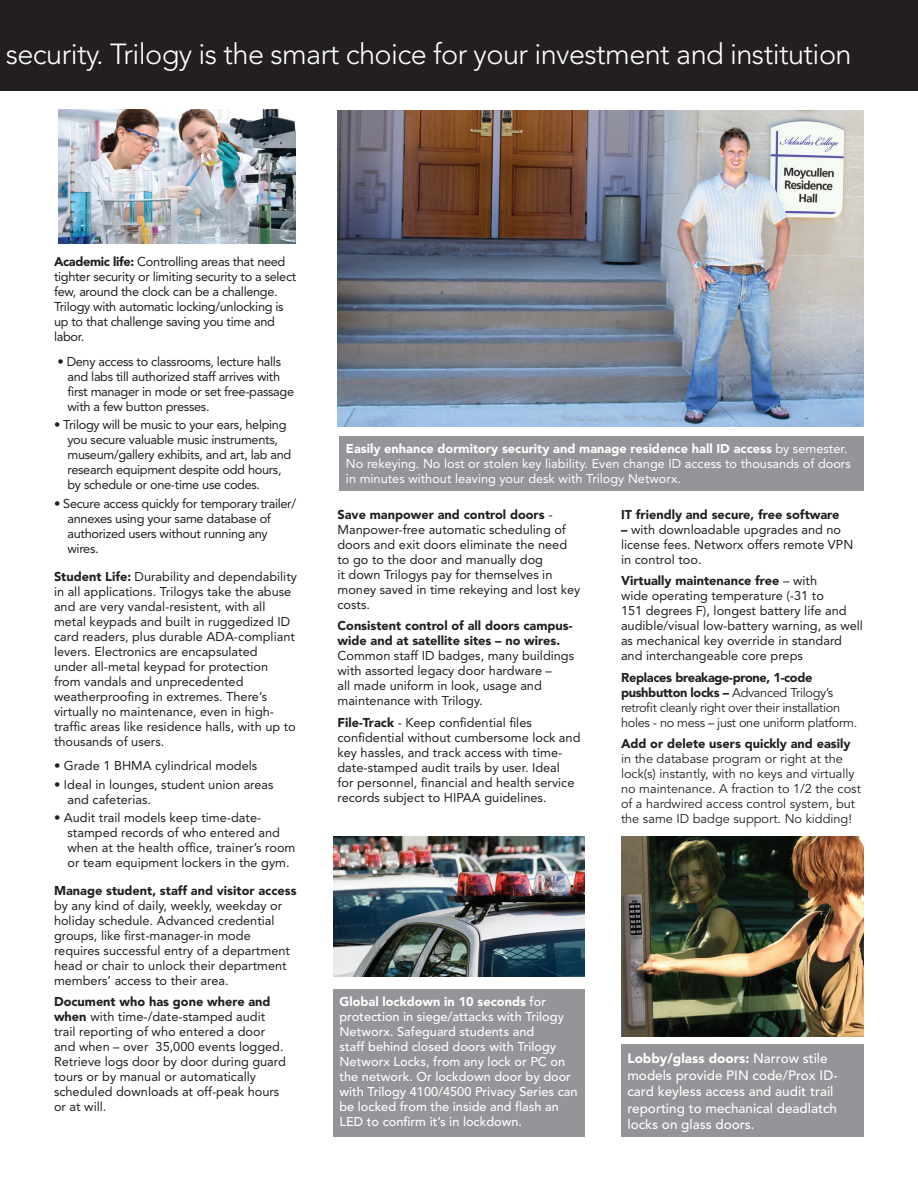
<style>
.page{position:relative;width:918px;height:1188px;background:#fff}
.page>*{position:absolute;margin:0;border:0;box-sizing:border-box;transform-origin:0 0}
.Subhead{font:300 28.8px "Avenir";letter-spacing:-.02em;color:#fff}
.t1{font:500 13.5px/16.5px "Avenir";color:#fff}
.Bullets{font:12.75px/15px "Avenir";color:#231f20}
.Bullets-2{font:12.75px/15px "Avenir";letter-spacing:-.025em;color:#231f20}
.t2{font:500 12.75px/15px "Avenir";color:#fff}
.t3{font:12.75px/15px "Avenir";color:#231f20}
.t4{font:12.75px/15px "Avenir";color:#fff}
.t5{font:12.75px/15px "Avenir";letter-spacing:-.025em;color:#231f20}
.Bullet_Bottom{font:12.75px/15px "Avenir";color:#231f20}
.Bullet_Bottom-2{font:12.75px/15px "Avenir";letter-spacing:-.02em;color:#231f20}
.t6{font:900 12.75px "Avenir";color:#231f20}
.s1{font-weight:900}
</style>
<div class="page">
<div style="left:0;top:0;width:918px;height:90px;background:#231f20"></div>
<img style="left:333px;top:836px;width:252px;height:141px">
<img style="left:58px;top:110px;width:238px;height:134px">
<img style="left:337px;top:110px;width:527px;height:317px">
<div style="left:340px;top:436px;width:524px;height:55px;background:#939598"></div>
<div style="left:621px;top:1045px;width:243px;height:92px;background:#939598"></div>
<img style="left:621px;top:836px;width:243px;height:200px">
<div style="left:333px;top:990px;width:252px;height:147px;background:#939598"></div>
<p class="Subhead" style="left:6px;top:37px;width:847px">security. Trilogy is the smart choice for your investment and institution</p>
<p class="Bullets-2" style="left:54px;top:255px;width:244px"><span class="s1">Academic life:</span> Controlling areas that need tighter security or limiting security to a select few, around the clock can be a challenge.<br>Trilogy with automatic locking/unlocking is up to that challenge saving you time and labor.</p>
<p class="Bullets-2" style="left:68px;top:354px;width:228px;text-indent:-10px">• Deny access to classrooms, lecture halls and labs till authorized staff arrives with first manager in mode or set free-passage with a few button presses.</p>
<p class="Bullets-2" style="left:68px;top:418px;width:225px;text-indent:-14px">• Trilogy will be music to your ears, helping you secure valuable music instruments, museum/gallery exhibits, and art, lab and research equipment despite odd hours, by schedule or one-time use codes.</p>
<p class="Bullet_Bottom-2" style="left:68px;top:496px;width:230px;text-indent:-14px">• Secure access quickly for temporary trailer/ annexes using your same database of authorized users without running any wires.</p>
<p class="Bullets" style="left:54px;top:569px;width:244px"><span class="s1">Student Life:</span> Durability and dependability in all applications. Trilogys take the abuse and are very vandal-resistent, with all metal keypads and built in ruggedized ID card readers, plus durable ADA-compliant levers. Electronics are encapsulated<br>under all-metal keypad for protection from vandals and unprecedented weatherproofing in extremes. There’s virtually no maintenance, even in high&shy;traffic areas like residence halls, with up to thousands of users.</p>
<p class="Bullets" style="left:54px;top:758px;width:205px">• Grade 1 BHMA cylindrical models</p>
<p class="Bullets" style="left:68px;top:777px;width:208px;text-indent:-14px">• Ideal in lounges, student union areas and cafeterias.</p>
<p class="Bullet_Bottom" style="left:68px;top:810px;width:230px;text-indent:-14px">• Audit trail models keep time-date&shy;stamped records of who entered and when at the health office, trainer’s room or team equipment lockers in the gym.</p>
<p class="Bullets" style="left:54px;top:883px;width:244px"><span class="s1">Manage student, staff and visitor access </span>by any kind of daily, weekly, weekday or holiday schedule. Advanced credential groups, like first-manager-in mode requires successful entry of a department head or chair to unlock their department members’ access to their area.</p>
<p class="Bullets" style="left:54px;top:994px;width:233px"><span class="s1">Document who has gone where and when</span> with time-/date-stamped audit trail reporting of who entered a door and when – over 35,000 events logged.<br>Retrieve logs door by door during guard tours or by manual or automatically scheduled downloads at off-peak hours or at will.</p>
<p class="t4" style="left:346px;top:441px;width:506px"><span class="s1">Easily enhance dormitory security and manage residence hall ID access</span> by semester.<br>No rekeying. No lost or stolen key liability. Even change ID access to thousands of doors in minutes without leaving your desk with Trilogy Networx.</p>
<p class="Bullets" style="left:338px;top:507px;width:244px"><span class="s1">Save manpower and control doors</span> -<br>Manpower-free automatic scheduling of doors and exit doors eliminate the need to go to the door and manually dog<br>it down Trilogys pay for themselves in money saved in time rekeying and lost key costs.</p>
<p class="Bullets" style="left:338px;top:618px;width:238px"><span class="s1">Consistent control of all doors campus&shy;wide and at satellite sites – no wires.<br></span>Common staff ID badges, many buildings with assorted legacy door hardware –<br>all made uniform in look, usage and maintenance with Trilogy.</p>
<p class="Bullets" style="left:338px;top:715px;width:244px"><span class="s1">File-Track</span> - Keep confidential files confidential without cumbersome lock and key hassles, and track access with time&shy;date-stamped audit trails by user. Ideal<br>for personnel, financial and health service records subject to HIPAA guidelines.</p>
<p class="t6" style="left:621px;top:507px;width:220px">IT friendly and secure, free software</p>
<p class="Bullets" style="left:621px;top:522px;width:234px"><span class="s1">–</span> with downloadable upgrades and no license fees. Networx offers remote VPN in control too.</p>
<p class="Bullets" style="left:621px;top:573px;width:244px"><span class="s1">Virtually maintenance free</span> – with<br>wide operating temperature (-31 to<br>151 degrees F), longest battery life and audible/visual low-battery warning, as well as mechanical key override in standard and interchangeable core preps</p>
<p class="t5" style="left:621px;top:670px;width:238px"><span class="s1">Replaces breakage-prone, 1-code pushbutton locks –</span> Advanced Trilogy’s retrofit cleanly right over their installation holes - no mess – just one uniform platform.</p>
<p class="t3" style="left:621px;top:737px;width:241px"><span class="s1">Add or delete users quickly and easily </span>in the database program or right at the lock(s) instantly, with no keys and virtually no maintenance. A fraction to 1/2 the cost of a hardwired access control system, but the same ID badge support. No kidding!</p>
<p class="t2" style="left:339px;top:994px;width:240px"><span class="s1">Global lockdown in 10 seconds</span> for protection in siege/attacks with Trilogy Networx. Safeguard students and<br>staff behind closed doors with Trilogy Networx Locks, from any lock or PC on the network. Or lockdown door by door with Trilogy 4100/4500 Privacy Series can be locked from the inside and flash an LED to confirm it’s in lockdown.</p>
<p class="t1" style="left:627px;top:1050px;width:212px"><span class="s1">Lobby/glass doors:</span> Narrow stile models provide PIN code/Prox ID&shy;card keyless access and audit trail reporting to mechanical deadlatch locks on glass doors.</p>
</div>
